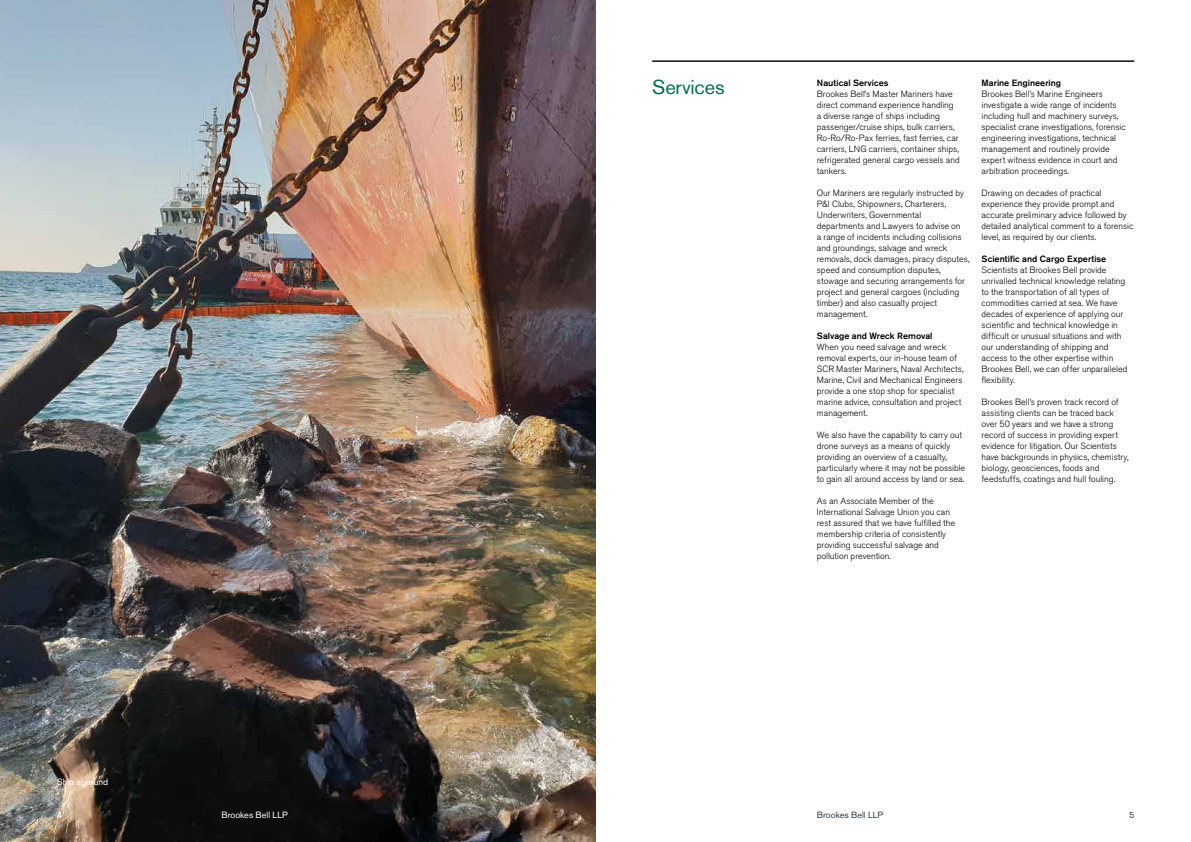
<style>
.page{position:relative;width:1191px;height:842px;background:#fff}
.page>*{position:absolute;margin:0;border:0;box-sizing:border-box;transform-origin:0 0}
.t1{font:20px "Akzidenz Grotesk BE";letter-spacing:-.01em;color:#006c4f}
.Body_Copy{font:300 9px/11px "Akzidenz Grotesk BE";color:#000}
.Subhead{font:500 9px "Akzidenz Grotesk BE";color:#000}
.Body_Copy-2{font:9px "Akzidenz Grotesk BE";color:#fff}
.Body_Copy-3{font:9px "Akzidenz Grotesk BE";letter-spacing:.005em;color:#313c46}
</style>
<div class="page">
<img style="left:0;top:0;width:595px;height:842px">
<hr style="left:652px;top:61px;width:482px;height:1px;background:#000">
<p class="Body_Copy-2" style="left:57px;top:776px;width:53px">Ship aground</p>
<p class="Subhead" style="left:817px;top:77px;width:73px">Nautical Services</p>
<p class="Body_Copy" style="left:817px;top:89px;width:144px">Brookes Bell’s Master Mariners have direct command experience handling a diverse range of ships including passenger/cruise ships, bulk carriers, Ro-Ro/Ro-Pax ferries, fast ferries, car carriers, LNG carriers, container ships, refrigerated general cargo vessels and tankers.</p>
<p class="Body_Copy" style="left:817px;top:188px;width:154px">Our Mariners are regularly instructed by P&amp;I Clubs, Shipowners, Charterers, Underwriters, Governmental departments and Lawyers to advise on<br>a range of incidents including collisions and groundings, salvage and wreck removals, dock damages, piracy disputes, speed and consumption disputes, stowage and securing arrangements for project and general cargoes (including timber) and also casualty project management.</p>
<p class="Subhead" style="left:817px;top:330px;width:117px">Salvage and Wreck Removal</p>
<p class="Body_Copy" style="left:817px;top:342px;width:148px">When you need salvage and wreck removal experts, our in-house team of SCR Master Mariners, Naval Architects, Marine, Civil and Mechanical Engineers provide a one stop shop for specialist marine advice, consultation and project management.</p>
<p class="Body_Copy" style="left:817px;top:430px;width:150px">We also have the capability to carry out drone surveys as a means of quickly providing an overview of a casualty, particularly where it may not be possible to gain all around access by land or sea.</p>
<p class="Body_Copy" style="left:817px;top:496px;width:140px">As an Associate Member of the International Salvage Union you can rest assured that we have fulfilled the membership criteria of consistently providing successful salvage and pollution prevention.</p>
<p class="t1" style="left:652px;top:76px;width:74px">Services</p>
<p class="Subhead" style="left:981px;top:77px;width:81px">Marine Engineering</p>
<p class="Body_Copy" style="left:981px;top:89px;width:145px">Brookes Bell’s Marine Engineers investigate a wide range of incidents including hull and machinery surveys, specialist crane investigations, forensic engineering investigations, technical management and routinely provide expert witness evidence in court and arbitration proceedings.</p>
<p class="Body_Copy" style="left:981px;top:188px;width:153px">Drawing on decades of practical experience they provide prompt and accurate preliminary advice followed by detailed analytical comment to a forensic level, as required by our clients.</p>
<p class="Subhead" style="left:981px;top:253px;width:126px">Scientific and Cargo Expertise</p>
<p class="Body_Copy" style="left:981px;top:265px;width:147px">Scientists at Brookes Bell provide unrivalled technical knowledge relating to the transportation of all types of commodities carried at sea. We have decades of experience of applying our scientific and technical knowledge in difficult or unusual situations and with our understanding of shipping and access to the other expertise within Brookes Bell, we can offer unparalleled flexibility.</p>
<p class="Body_Copy" style="left:981px;top:397px;width:139px">Brookes Bell’s proven track record of</p>
<p class="Body_Copy" style="left:981px;top:408px;width:134px">assisting clients can be traced back</p>
<p class="Body_Copy" style="left:981px;top:419px;width:133px">over 50 years and we have a strong</p>
<p class="Body_Copy" style="left:981px;top:430px;width:138px">record of success in providing expert</p>
<p class="Body_Copy" style="left:981px;top:441px;width:149px">evidence for litigation. Our Scientists have backgrounds in physics, chemistry, biology, geosciences, foods and feedstuffs, coatings and hull fouling.</p>
<p class="Body_Copy-2" style="left:57px;top:809px;width:7px">4</p>
<p class="Body_Copy-2" style="left:221px;top:809px;width:68px">Brookes Bell LLP</p>
<p class="Body_Copy-3" style="left:817px;top:809px;width:68px">Brookes Bell LLP</p>
<p class="Body_Copy-3" style="left:1129px;top:809px;width:7px">5</p>
</div>
